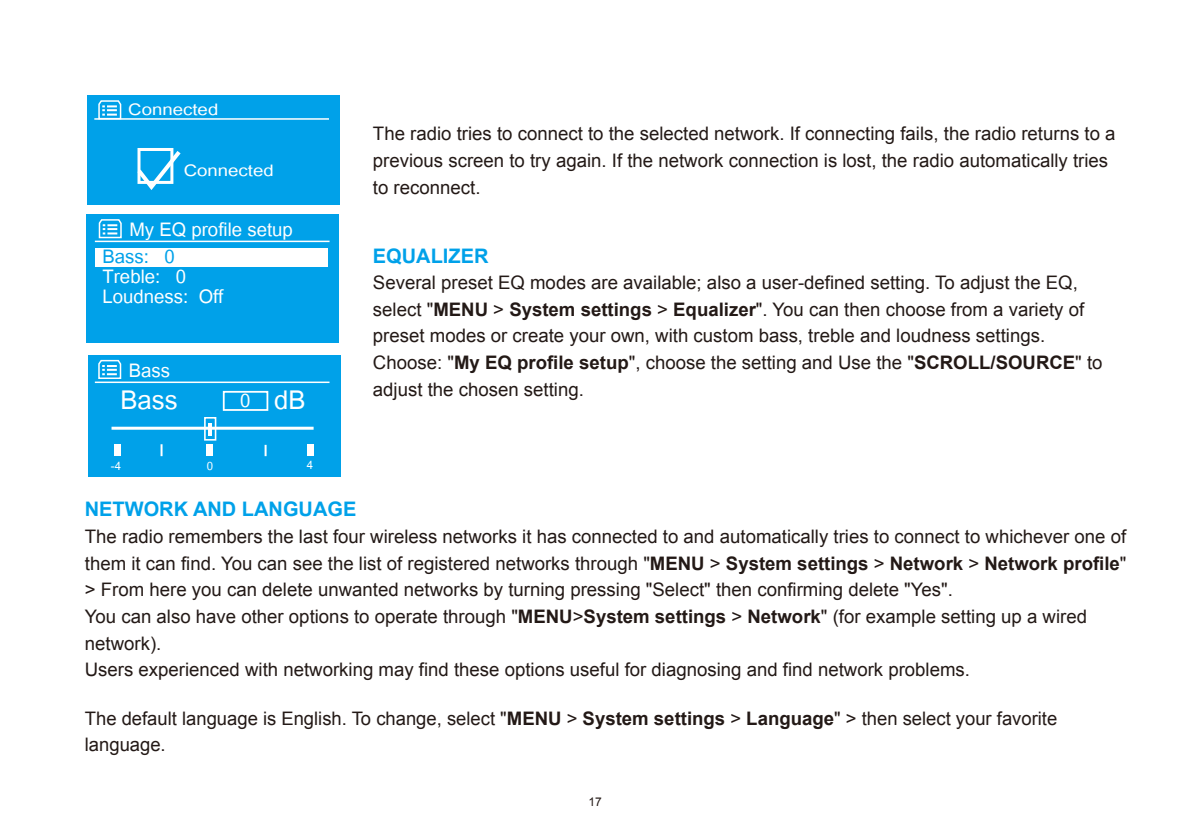
<style>
.page{position:relative;width:1191px;height:840px;background:#fff}
.page>*{position:absolute;margin:0;border:0;box-sizing:border-box;transform-origin:0 0}
.t1{font:36px "Utsaah";color:#fff}
.t2{font:26px/20px "Utsaah";color:#fff}
.t3{font:26px "Utsaah";color:#00a1e9}
.t4{font:22.2px "Utsaah";color:#fff;scale:1.17 1}
.t5{font:700 20px "Arial";color:#00a1e9}
.t6{font:18.6px/26.6px "Arial";color:#231916}
.t7{font:16px "Utsaah";color:#fff}
.t8{font:12px "Arial";color:#231916}
.s1{font-size:26px}
.s2{font-weight:700}
</style>
<div class="page">
<div style="left:87px;top:95px;width:253px;height:109px;background:#00a1e9"></div>
<hr style="left:94px;top:118px;width:235px;height:2px;background:#fff">
<svg style="left:137px;top:148px;width:44px;height:42px"></svg>
<div style="left:86px;top:214px;width:253px;height:128px;background:#00a1e9"></div>
<hr style="left:95px;top:240px;width:234px;height:2px;background:#fff">
<div style="left:95px;top:247px;width:233px;height:19px;background:#fff"></div>
<svg style="left:98px;top:219px;width:24px;height:20px"></svg>
<svg style="left:98px;top:100px;width:24px;height:20px"></svg>
<div style="left:88px;top:355px;width:252px;height:121px;background:#00a1e9"></div>
<hr style="left:95px;top:381px;width:234px;height:2px;background:#fff">
<div style="left:223px;top:390px;width:45px;height:20px;border:2px solid #fff"></div>
<hr style="left:111px;top:426px;width:202px;height:3px;background:#fff">
<div style="left:204px;top:417px;width:12px;height:23px;border:2px solid #fff"></div>
<svg style="left:208px;top:423px;width:3px;height:12px"></svg>
<div style="left:207px;top:443px;width:6px;height:12px;background:#fff"></div>
<div style="left:115px;top:443px;width:6px;height:12px;background:#fff"></div>
<div style="left:307px;top:443px;width:6px;height:12px;background:#fff"></div>
<svg style="left:160px;top:444px;width:2px;height:12px"></svg>
<svg style="left:264px;top:444px;width:2px;height:12px"></svg>
<svg style="left:98px;top:359px;width:24px;height:20px"></svg>
<p class="t4" style="left:128px;top:98px;width:78px">Connected</p>
<p class="t4" style="left:184px;top:159px;width:78px">Connected</p>
<h2 class="t2" style="left:129px;top:222px;width:165px">My EQ profile setup</h2>
<h2 class="t3" style="left:102px;top:244px;width:74px">Bass: 0</h2>
<h2 class="t2" style="left:102px;top:268px;width:123px">Treble: 0<br>Loudness: Off</h2>
<h2 class="t2" style="left:129px;top:362px;width:43px">Bass</h2>
<h1 class="t1" style="left:120px;top:382px;width:59px">Bass</h1>
<h1 class="t1" style="left:240px;top:383px;width:67px"><span class="s1">0</span> dB</h1>
<p class="t7" style="left:111px;top:458px;width:12px">-4</p>
<p class="t7" style="left:207px;top:457px;width:8px">0</p>
<p class="t7" style="left:307px;top:457px;width:8px">4</p>
<p class="t6" style="left:373px;top:121px;width:744px">The radio tries to connect to the selected network. If connecting fails, the radio returns to a previous screen to try again. If the network connection is lost, the radio automatically tries to reconnect.</p>
<p class="t5" style="left:373px;top:242px;width:117px">EQUALIZER</p>
<p class="t6" style="left:373px;top:269px;width:731px">Several preset EQ modes are available; also a user-defined setting. To adjust the EQ, select "<span class="s2">MENU</span> &gt; <span class="s2">System settings</span> &gt; <span class="s2">Equalizer</span>". You can then choose from a variety of preset modes or create your own, with custom bass, treble and loudness settings.<br>Choose: "<span class="s2">My EQ profile setup</span>", choose the setting and Use the "<span class="s2">SCROLL/SOURCE</span>" to adjust the chosen setting.</p>
<p class="t5" style="left:85px;top:496px;width:273px">NETWORK AND LANGUAGE</p>
<p class="t6" style="left:85px;top:523px;width:1043px">The radio remembers the last four wireless networks it has connected to and automatically tries to connect to whichever one of them it can find. You can see the list of registered networks through "<span class="s2">MENU</span> &gt; <span class="s2">System settings</span> &gt; <span class="s2">Network</span> &gt; <span class="s2">Network profile</span>" &gt; From here you can delete unwanted networks by turning pressing "Select" then confirming delete "Yes".<br>You can also have other options to operate through "<span class="s2">MENU</span>&gt;<span class="s2">System settings</span> &gt; <span class="s2">Network</span>" (for example setting up a wired network).<br>Users experienced with networking may find these options useful for diagnosing and find network problems.</p>
<p class="t6" style="left:85px;top:704px;width:974px">The default language is English. To change, select "<span class="s2">MENU</span> &gt; <span class="s2">System settings</span> &gt; <span class="s2">Language</span>" &gt; then select your favorite language.</p>
<p class="t8" style="left:588px;top:793px;width:15px">17</p>
</div>
